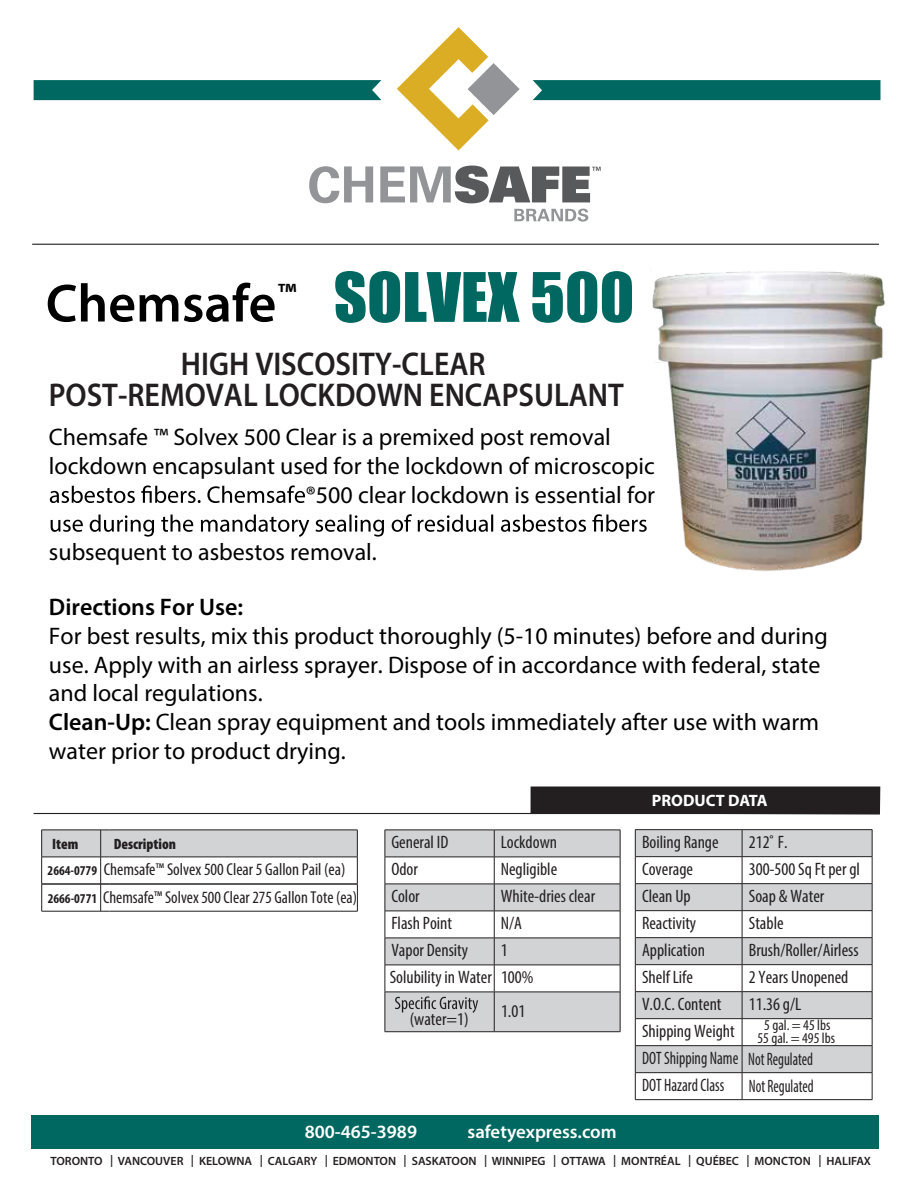
<style>
.page{position:relative;width:918px;height:1188px;background:#fff}
.page>*{position:absolute;margin:0;border:0;box-sizing:border-box;transform-origin:0 0}
.t1{font:63px "Impact";color:#006860}
.t2{font:600 54px "Myriad Pro";color:#000}
.t3{font:600 33px/31.5px "Myriad Pro";color:#231f20;text-align:center;scale:.91 1}
.t4{font:600 29.85px "Myriad Pro";color:#000}
.t5{font:24px/28.8px "Myriad Pro";color:#000}
.t6{font:600 24px "Myriad Pro";color:#000}
.t7{font:600 18.75px "Myriad Pro";color:#fff}
.t8{font:condensed 18px/27px "Myriad Pro";color:#231f20}
.t9{font:condensed 18px/27px "Myriad Pro";color:#231f20;scale:.88 1}
.t10{font:condensed 18px "Myriad Pro";color:#231f20;scale:.82 1}
.t11{font:condensed 17.25px "Myriad Pro";color:#231f20}
.t12{font:700 16.5px "Myriad Pro";color:#fff}
.t13{font:condensed 15px "Myriad Pro";color:#231f20}
.t14{font:900 condensed 15px "Myriad Pro";color:#231f20}
.t15{font:600 12px "Myriad Pro";color:#231f20}
.s1{font-weight:600}
.s2{font-weight:700;font-size:13.5px}
</style>
<div class="page">
<div style="left:531px;top:787px;width:349px;height:27px;background:#231f20"></div>
<div style="left:386px;top:831px;width:234px;height:26px;background:#d1d3d4"></div>
<svg style="left:385px;top:858px;width:235px;height:175px;fill:#d1d3d4"></svg>
<hr style="left:385px;top:830px;width:109px;height:1px;background:#231f20">
<hr style="left:494px;top:830px;width:126px;height:1px;background:#231f20">
<hr style="left:385px;top:857px;width:109px;height:1px;background:#231f20">
<hr style="left:494px;top:857px;width:126px;height:1px;background:#231f20">
<hr style="left:385px;top:884px;width:109px;height:1px;background:#231f20">
<hr style="left:494px;top:884px;width:126px;height:1px;background:#231f20">
<hr style="left:385px;top:911px;width:109px;height:1px;background:#231f20">
<hr style="left:494px;top:911px;width:126px;height:1px;background:#231f20">
<hr style="left:385px;top:938px;width:109px;height:1px;background:#231f20">
<hr style="left:494px;top:938px;width:126px;height:1px;background:#231f20">
<hr style="left:385px;top:965px;width:109px;height:1px;background:#231f20">
<svg style="left:385px;top:830px;width:1px;height:162px"></svg>
<hr style="left:494px;top:965px;width:126px;height:1px;background:#231f20">
<svg style="left:494px;top:830px;width:1px;height:162px"></svg>
<svg style="left:620px;top:830px;width:1px;height:162px"></svg>
<hr style="left:385px;top:992px;width:109px;height:1px;background:#231f20">
<hr style="left:385px;top:992px;width:1px;height:40px;background:#231f20">
<hr style="left:494px;top:992px;width:126px;height:1px;background:#231f20">
<hr style="left:494px;top:992px;width:1px;height:40px;background:#231f20">
<hr style="left:620px;top:992px;width:1px;height:40px;background:#231f20">
<hr style="left:385px;top:1031px;width:109px;height:1px;background:#231f20">
<hr style="left:494px;top:1031px;width:126px;height:1px;background:#231f20">
<div style="left:636px;top:830px;width:236px;height:26px;background:#d1d3d4"></div>
<svg style="left:636px;top:857px;width:236px;height:242px"></svg>
<hr style="left:635px;top:829px;width:107px;height:1px;background:#231f20">
<hr style="left:742px;top:829px;width:130px;height:1px;background:#231f20">
<hr style="left:635px;top:856px;width:107px;height:1px;background:#231f20">
<hr style="left:742px;top:856px;width:130px;height:1px;background:#231f20">
<hr style="left:635px;top:883px;width:107px;height:1px;background:#231f20">
<hr style="left:742px;top:883px;width:130px;height:1px;background:#231f20">
<hr style="left:635px;top:910px;width:107px;height:1px;background:#231f20">
<hr style="left:742px;top:910px;width:130px;height:1px;background:#231f20">
<hr style="left:635px;top:937px;width:107px;height:1px;background:#231f20">
<hr style="left:742px;top:937px;width:130px;height:1px;background:#231f20">
<hr style="left:635px;top:964px;width:107px;height:1px;background:#231f20">
<hr style="left:742px;top:964px;width:130px;height:1px;background:#231f20">
<hr style="left:635px;top:991px;width:107px;height:1px;background:#231f20">
<hr style="left:742px;top:991px;width:130px;height:1px;background:#231f20">
<hr style="left:635px;top:1018px;width:107px;height:1px;background:#231f20">
<hr style="left:742px;top:1018px;width:130px;height:1px;background:#231f20">
<hr style="left:635px;top:1045px;width:107px;height:1px;background:#231f20">
<hr style="left:742px;top:1045px;width:130px;height:1px;background:#231f20">
<hr style="left:635px;top:1072px;width:107px;height:1px;background:#231f20">
<svg style="left:635px;top:830px;width:1px;height:269px"></svg>
<hr style="left:742px;top:1072px;width:130px;height:1px;background:#231f20">
<svg style="left:742px;top:830px;width:1px;height:269px"></svg>
<svg style="left:872px;top:830px;width:1px;height:269px"></svg>
<hr style="left:635px;top:1099px;width:107px;height:1px;background:#231f20">
<hr style="left:742px;top:1099px;width:130px;height:1px;background:#231f20">
<hr style="left:34px;top:813px;width:845px;height:1px;background:#231f20">
<svg style="left:50px;top:485px;width:255px;height:18px"></svg>
<svg style="left:51px;top:514px;width:587px;height:23px"></svg>
<svg style="left:41px;top:830px;width:317px;height:81px"></svg>
<hr style="left:42px;top:911px;width:67px;height:1px;background:#231f20">
<hr style="left:109px;top:911px;width:249px;height:1px;background:#231f20">
<svg style="left:395px;top:996px;width:83px;height:17px"></svg>
<img style="left:639px;top:271px;width:246px;height:300px">
<svg style="left:514px;top:209px;width:74px;height:13px"></svg>
<svg style="left:309px;top:166px;width:64px;height:37px"></svg>
<svg style="left:380px;top:166px;width:221px;height:37px"></svg>
<svg style="left:397px;top:27px;width:123px;height:124px"></svg>
<div style="left:32px;top:1115px;width:847px;height:34px;background:#006860"></div>
<div style="left:533px;top:80px;width:347px;height:20px;background:#006860"></div>
<div style="left:34px;top:80px;width:347px;height:20px;background:#006860"></div>
<hr style="left:32px;top:244px;width:847px;height:1px;background:#231f20">
<h1 class="t1" style="left:334px;top:248px;width:302px">SOLVEX 500</h1>
<h3 class="t3" style="left:49px;top:347px;width:633px">HIGH VISCOSITY-CLEAR<br>POST-REMOVAL LOCKDOWN ENCAPSULANT</h3>
<h2 class="t2" style="left:46px;top:269px;width:232px">Chemsafe</h2>
<p class="t4" style="left:277px;top:275px;width:21px">™</p>
<p class="t5" style="left:49px;top:422px;width:563px">Chemsafe ™ Solvex 500 Clear is a premixed post removal</p>
<p class="t5" style="left:49px;top:451px;width:607px">lockdown encapsulant used for the lockdown of microscopic</p>
<p class="t5" style="left:306px;top:480px;width:351px">®500 clear lockdown is essential for</p>
<p class="t5" style="left:49px;top:538px;width:330px">subsequent to asbestos removal.</p>
<p class="t6" style="left:49px;top:592px;width:196px">Directions For Use:</p>
<p class="t5" style="left:49px;top:621px;width:780px">For best results, mix this product thoroughly (5-10 minutes) before and during use. Apply with an airless sprayer. Dispose of in accordance with federal, state and local regulations.<br><span class="s1">Clean-Up:</span> Clean spray equipment and tools immediately after use with warm water prior to product drying.</p>
<p class="t14" style="left:52px;top:834px;width:28px">Item</p>
<p class="t14" style="left:114px;top:834px;width:64px">Description</p>
<p class="t11" style="left:48px;top:859px;width:299px"><span class="s2">2664-0779</span> Chemsafe™ Solvex 500 Clear 5 Gallon Pail (ea)</p>
<p class="t11" style="left:48px;top:887px;width:311px"><span class="s2">2666-0771</span> Chemsafe™ Solvex 500 Clear 275 Gallon Tote (ea)</p>
<p class="t8" style="left:391px;top:829px;width:59px">General ID</p>
<p class="t8" style="left:501px;top:829px;width:58px">Lockdown</p>
<p class="t8" style="left:391px;top:856px;width:28px">Odor</p>
<p class="t8" style="left:501px;top:856px;width:58px">Negligible</p>
<p class="t8" style="left:391px;top:883px;width:30px">Color</p>
<p class="t8" style="left:501px;top:883px;width:96px">White-dries clear</p>
<p class="t8" style="left:391px;top:910px;width:78px">Flash Point<br>Vapor Density</p>
<p class="t8" style="left:501px;top:910px;width:23px">N/A</p>
<p class="t8" style="left:390px;top:937px;width:145px;text-indent:111px">1<br>Solubility in Water 100%</p>
<p class="t8" style="left:410px;top:1005px;width:61px">(water=1)</p>
<p class="t8" style="left:501px;top:997px;width:26px">1.01</p>
<p class="t12" style="left:652px;top:790px;width:117px">PRODUCT DATA</p>
<p class="t8" style="left:642px;top:829px;width:78px">Boiling Range</p>
<p class="t8" style="left:749px;top:829px;width:40px">212˚ F.</p>
<p class="t8" style="left:642px;top:856px;width:53px">Coverage</p>
<p class="t8" style="left:749px;top:856px;width:113px">300-500 Sq Ft per gl</p>
<p class="t8" style="left:642px;top:883px;width:50px">Clean Up</p>
<p class="t8" style="left:749px;top:883px;width:77px">Soap &amp; Water</p>
<p class="t8" style="left:642px;top:910px;width:56px">Reactivity</p>
<p class="t8" style="left:749px;top:910px;width:36px">Stable</p>
<p class="t8" style="left:642px;top:937px;width:65px">Application</p>
<p class="t8" style="left:749px;top:937px;width:111px">Brush/Roller/Airless</p>
<p class="t8" style="left:642px;top:964px;width:52px">Shelf Life</p>
<p class="t8" style="left:749px;top:964px;width:101px">2 Years Unopened</p>
<p class="t8" style="left:642px;top:991px;width:81px">V.O.C. Content</p>
<p class="t8" style="left:749px;top:991px;width:54px">11.36 g/L</p>
<p class="t8" style="left:642px;top:1018px;width:94px">Shipping Weight</p>
<p class="t13" style="left:764px;top:1016px;width:68px">5 gal. = 45 lbs</p>
<p class="t9" style="left:642px;top:1045px;width:196px">DOT Shipping Name Not Regulated<br>DOT Hazard Class</p>
<p class="t13" style="left:757px;top:1029px;width:79px">55 gal. = 495 lbs</p>
<p class="t10" style="left:749px;top:1075px;width:81px">Not Regulated</p>
<p class="t7" style="left:305px;top:1120px;width:114px">800-465-3989</p>
<p class="t7" style="left:468px;top:1120px;width:151px">safetyexpress.com</p>
<p class="t15" style="left:50px;top:1154px;width:822px">TORONTO | VANCOUVER | KELOWNA | CALGARY | EDMONTON | SASKATOON | WINNIPEG | OTTAWA | MONTRÉAL | QUÉBEC | MONCTON | HALIFAX</p>
</div>
